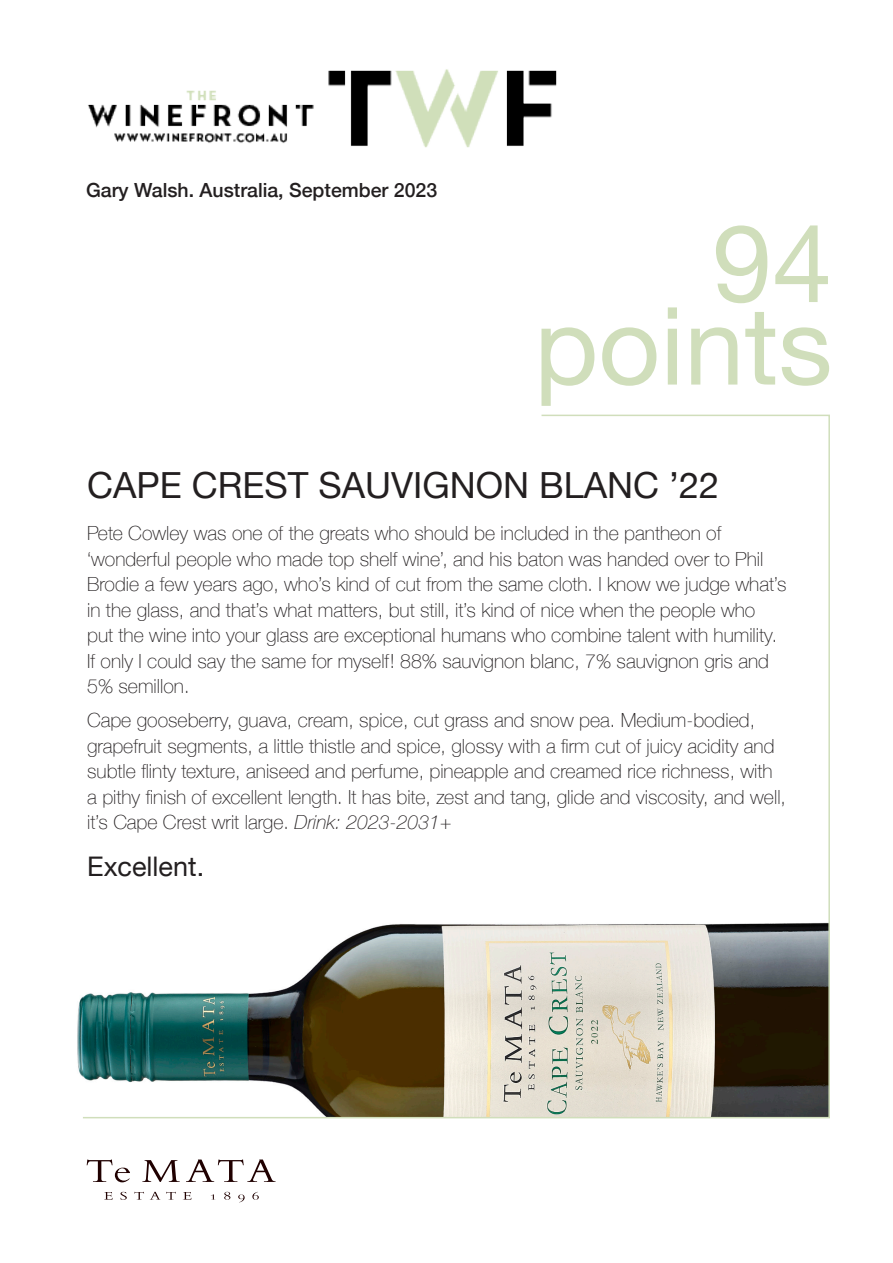
<style>
.page{position:relative;width:893px;height:1263px;background:#fff}
.page>*{position:absolute;margin:0;border:0;box-sizing:border-box;transform-origin:0 0}
.t1{font:108px/82.5px "Helvetica Neue";color:#d0debb;text-align:right}
.t2{font:36px "Helvetica Neue";color:#231f20}
.t3{font:27px "Helvetica Neue";color:#231f20}
.t4{font:100 19.5px/25.5px "Helvetica Neue";color:#231f20}
.t5{font:500 19.5px "Helvetica Neue";color:#231f20}
.s1{font-style:italic}
</style>
<div class="page">
<svg style="left:104px;top:1192px;width:9px;height:7px"></svg>
<svg style="left:120px;top:1192px;width:7px;height:8px"></svg>
<svg style="left:134px;top:1192px;width:10px;height:7px"></svg>
<svg style="left:151px;top:1192px;width:8px;height:7px"></svg>
<svg style="left:166px;top:1192px;width:10px;height:7px"></svg>
<svg style="left:183px;top:1192px;width:8px;height:7px"></svg>
<svg style="left:224px;top:1192px;width:6px;height:8px"></svg>
<svg style="left:238px;top:1194px;width:7px;height:8px"></svg>
<svg style="left:252px;top:1192px;width:7px;height:8px"></svg>
<svg style="left:87px;top:1159px;width:43px;height:23px"></svg>
<svg style="left:142px;top:1160px;width:38px;height:22px"></svg>
<svg style="left:186px;top:1159px;width:90px;height:23px"></svg>
<img style="left:88px;top:69px;width:469px;height:79px">
<svg style="left:81px;top:414px;width:749px;height:705px"></svg>
<p class="t5" style="left:86px;top:174px;width:353px">Gary Walsh. Australia, September 2023</p>
<p class="t1" style="left:534px;top:229px;width:300px">94 points</p>
<p class="t2" style="left:87px;top:459px;width:633px">CAPE CREST SAUVIGNON BLANC ’22</p>
<p class="t4" style="left:87px;top:520px;width:701px">Pete Cowley was one of the greats who should be included in the pantheon of ‘wonderful people who made top shelf wine’, and his baton was handed over to Phil Brodie a few years ago, who’s kind of cut from the same cloth. I know we judge what’s in the glass, and that’s what matters, but still, it’s kind of nice when the people who<br>put the wine into your glass are exceptional humans who combine talent with humility.<br>If only I could say the same for myself! 88% sauvignon blanc, 7% sauvignon gris and 5% semillon.</p>
<p class="t4" style="left:87px;top:707px;width:700px">Cape gooseberry, guava, cream, spice, cut grass and snow pea. Medium-bodied, grapefruit segments, a little thistle and spice, glossy with a firm cut of juicy acidity and subtle flinty texture, aniseed and perfume, pineapple and creamed rice richness, with a pithy finish of excellent length. It has bite, zest and tang, glide and viscosity, and well, it’s Cape Crest writ large. <span class="s1">Drink: 2023-2031+</span></p>
<p class="t3" style="left:87px;top:847px;width:118px">Excellent.</p>
</div>
